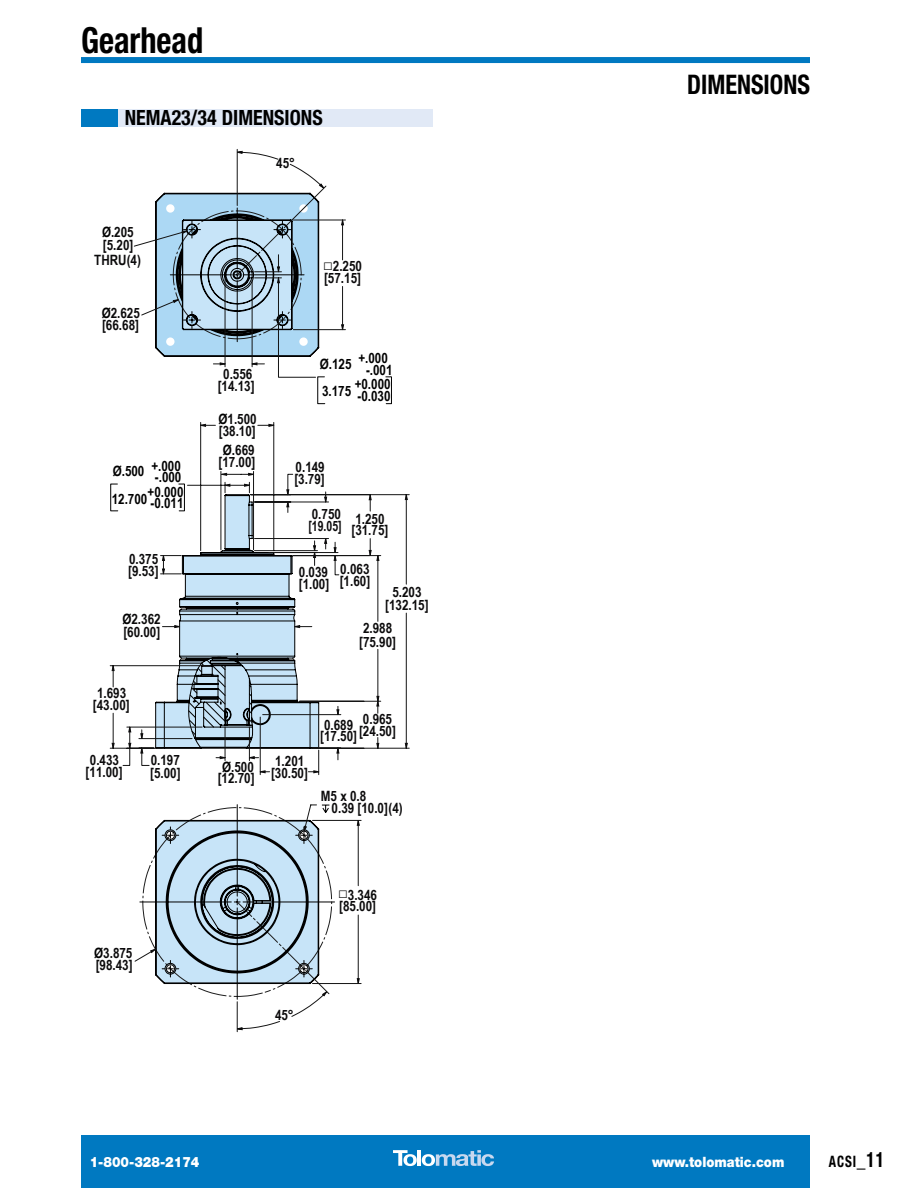
<style>
.page{position:relative;width:918px;height:1188px;background:#fff}
.page>*{position:absolute;margin:0;border:0;box-sizing:border-box;transform-origin:0 0}
.t1{font:700 condensed 36px "Helvetica Neue LT Std";color:#000;scale:.9 1}
.t2{font:700 condensed 27px "Helvetica Neue LT Std";color:#000;scale:.9 1}
.t3{font:700 condensed 21px "Helvetica Neue LT Std";color:#000;scale:.95 1}
.t4{font:700 condensed 15.75px "Helvetica Neue LT Std";color:#000;scale:.83 1}
.t5{font:700 14.25px/27.9px "Arial Narrow";color:#0b0a0b;text-align:center}
.t6{font:700 14.25px/11.4px "Arial Narrow";color:#000}
.t7{font:900 14.25px "Helvetica Neue LT Std";color:#fff;scale:.9 1}
.t8{font:700 14.25px "Arial Narrow";color:#0b0a0b;scale:.9 1}
.s1{color:#000}
.s2{font-size:16.2px;color:#000}
.s3{font-size:21px}
</style>
<div class="page">
<svg style="left:110px;top:483px;width:2px;height:29px"></svg>
<svg style="left:155px;top:151px;width:172px;height:879px"></svg>
<svg style="left:112px;top:220px;width:295px;height:764px"></svg>
<div style="left:81px;top:57px;width:729px;height:6px;background:#0079c1"></div>
<div style="left:81px;top:1135px;width:729px;height:53px;background:#0079c1"></div>
<svg style="left:393px;top:1150px;width:101px;height:16px"></svg>
<div style="left:81px;top:110px;width:37px;height:18px;background:#0079c1"></div>
<div style="left:118px;top:110px;width:314px;height:18px;background:#e1e9f6"></div>
<h1 class="t1" style="left:81px;top:18px;width:137px">Gearhead</h1>
<h3 class="t3" style="left:125px;top:105px;width:210px">NEMA23/34 DIMENSIONS</h3>
<p class="t5" style="left:94px;top:217px;width:48px"><span class="s1">Ø</span>.205<br>THRU(4)</p>
<p class="t5" style="left:103px;top:231px;width:32px">[5.20]</p>
<p class="t5" style="left:102px;top:298px;width:40px"><span class="s1">Ø</span>2.625</p>
<p class="t5" style="left:102px;top:310px;width:38px">[66.68]</p>
<p class="t6" style="left:113px;top:462px;width:70px">Ø.500 +.000</p>
<p class="t6" style="left:155px;top:471px;width:28px">-.000</p>
<p class="t6" style="left:112px;top:492px;width:37px">12.700</p>
<p class="t6" style="left:148px;top:485px;width:37px">+0.000 -0.011</p>
<p class="t5" style="left:129px;top:545px;width:31px">0.375</p>
<p class="t5" style="left:128px;top:557px;width:32px">[9.53]</p>
<p class="t5" style="left:122px;top:605px;width:40px"><span class="s1">Ø</span>2.362</p>
<p class="t5" style="left:123px;top:617px;width:38px">[60.00]</p>
<p class="t5" style="left:97px;top:679px;width:31px">1.693</p>
<p class="t5" style="left:93px;top:691px;width:38px">[43.00]</p>
<p class="t5" style="left:90px;top:745px;width:31px">0.433</p>
<p class="t5" style="left:86px;top:758px;width:38px">[11.00]</p>
<p class="t5" style="left:151px;top:745px;width:31px">0.197</p>
<p class="t5" style="left:150px;top:758px;width:32px">[5.00]</p>
<p class="t5" style="left:94px;top:938px;width:40px"><span class="s1">Ø</span>3.875</p>
<p class="t5" style="left:96px;top:950px;width:38px">[98.43]</p>
<p class="t5" style="left:276px;top:149px;width:20px">45°</p>
<p class="t5" style="left:323px;top:252px;width:40px"><span class="s2">□</span>2.250</p>
<p class="t5" style="left:324px;top:263px;width:38px">[57.15]</p>
<p class="t5" style="left:223px;top:359px;width:31px">0.556</p>
<p class="t5" style="left:218px;top:371px;width:38px">[14.13]</p>
<p class="t5" style="left:218px;top:404px;width:40px"><span class="s1">Ø</span>1.500</p>
<p class="t5" style="left:218px;top:447px;width:38px">[17.00]</p>
<p class="t5" style="left:219px;top:416px;width:38px">[38.10]</p>
<p class="t5" style="left:223px;top:435px;width:33px"><span class="s1">Ø</span>.669</p>
<p class="t6" style="left:320px;top:355px;width:70px">Ø.125 +.000</p>
<p class="t6" style="left:366px;top:363px;width:28px">-.001</p>
<p class="t6" style="left:322px;top:385px;width:31px">3.175</p>
<p class="t6" style="left:355px;top:378px;width:37px">+0.000 -0.030</p>
<p class="t5" style="left:296px;top:452px;width:31px">0.149</p>
<p class="t5" style="left:294px;top:464px;width:32px">[3.79]</p>
<p class="t5" style="left:312px;top:499px;width:31px">0.750</p>
<p class="t8" style="left:308px;top:515px;width:38px">[19.05]</p>
<p class="t5" style="left:355px;top:504px;width:31px">1.250</p>
<p class="t5" style="left:351px;top:516px;width:38px">[31.75]</p>
<p class="t5" style="left:299px;top:558px;width:31px">0.039</p>
<p class="t5" style="left:299px;top:569px;width:32px">[1.00]</p>
<p class="t5" style="left:340px;top:554px;width:31px">0.063</p>
<p class="t5" style="left:340px;top:566px;width:32px">[1.60]</p>
<p class="t5" style="left:392px;top:577px;width:31px">5.203</p>
<p class="t5" style="left:385px;top:591px;width:45px">[132.15]</p>
<p class="t5" style="left:363px;top:613px;width:31px">2.988</p>
<p class="t5" style="left:359px;top:627px;width:38px">[75.90]</p>
<p class="t5" style="left:222px;top:752px;width:33px"><span class="s1">Ø</span>.500</p>
<p class="t5" style="left:218px;top:763px;width:38px">[12.70]</p>
<p class="t5" style="left:275px;top:746px;width:31px">1.201</p>
<p class="t5" style="left:271px;top:759px;width:38px">[30.50]</p>
<p class="t5" style="left:363px;top:705px;width:31px">0.965</p>
<p class="t5" style="left:324px;top:710px;width:31px">0.689</p>
<p class="t5" style="left:359px;top:716px;width:38px">[24.50]</p>
<p class="t5" style="left:320px;top:722px;width:38px">[17.50]</p>
<p class="t5" style="left:332px;top:789px;width:73px;line-height:12.3px;text-align:left;text-indent:-11px">M5 x 0.8<br>0.39 [10.0](4)</p>
<p class="t5" style="left:338px;top:880px;width:40px"><span class="s2">□</span>3.346</p>
<p class="t5" style="left:339px;top:891px;width:38px">[85.00]</p>
<p class="t5" style="left:275px;top:1001px;width:20px">45°</p>
<h2 class="t2" style="left:687px;top:68px;width:138px">DIMENSIONS</h2>
<p class="t7" style="left:90px;top:1153px;width:124px">1-800-328-2174</p>
<p class="t7" style="left:652px;top:1153px;width:149px">www.tolomatic.com</p>
<p class="t4" style="left:829px;top:1152px;width:68px">ACSI<span class="s3">_</span><span class="s3">11</span></p>
</div>
